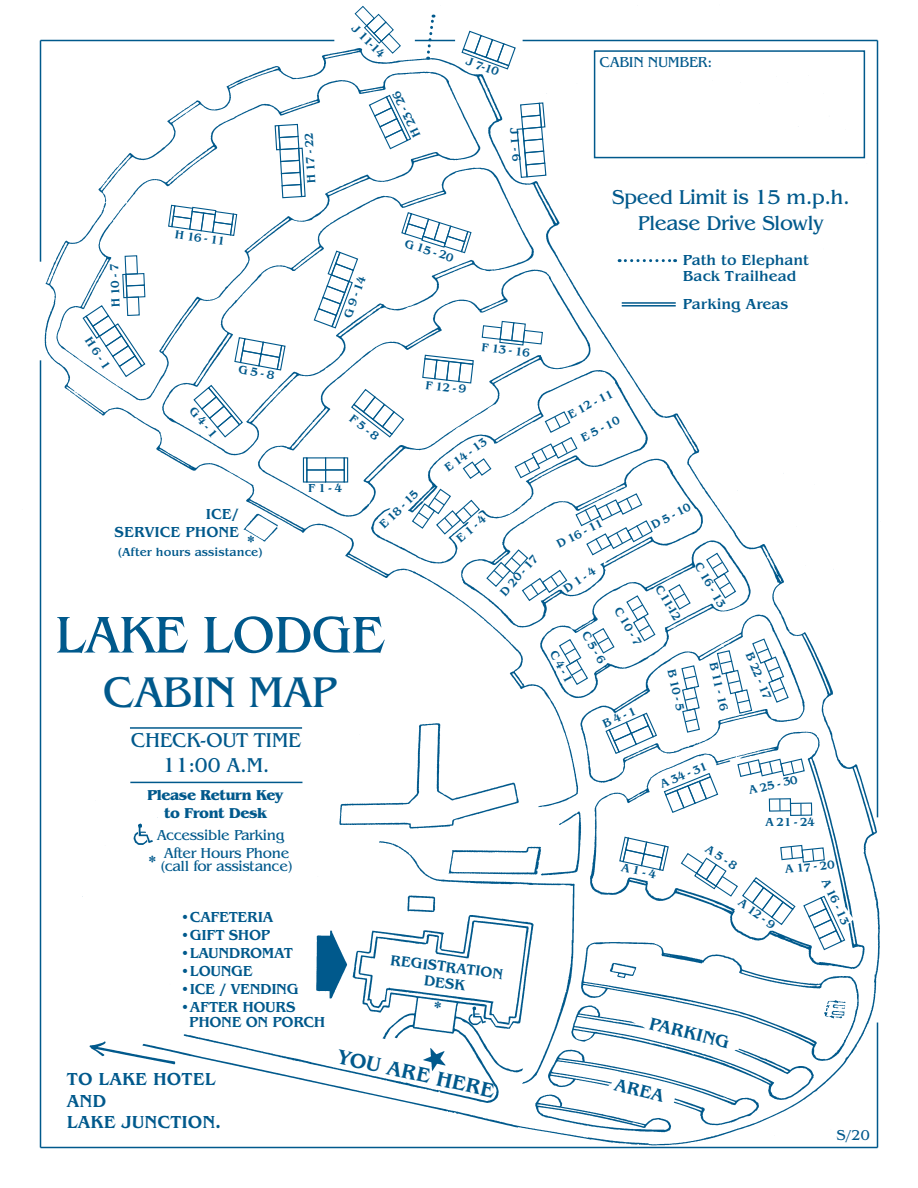
<style>
.page{position:relative;width:918px;height:1188px;background:#fff}
.page>*{position:absolute;margin:0;border:0;box-sizing:border-box;transform-origin:0 0}
.Headline{font:54px "Benguiat Pro ITC";letter-spacing:-.025em;color:#00598c}
.Headline-2{font:45px "Benguiat Pro ITC";letter-spacing:-.025em;color:#00598c}
.Body_text{font:21px "Benguiat Pro ITC";letter-spacing:-.025em;color:#00598c}
.t1{font:500 21px "Benguiat Pro ITC";color:#00598c}
.t2{font:500 18px/21.6px "Benguiat Pro ITC";color:#00598c}
.t3{font:500 15px/15px "Benguiat Pro ITC";letter-spacing:-.025em;color:#00598c}
.Body_text-2{font:15px "Benguiat Pro ITC";letter-spacing:-.025em;color:#00598c}
.t4{font:500 15px/16.5px "Benguiat Pro ITC";color:#00598c}
.Body_text-3{font:700 15px "Benguiat Pro ITC";letter-spacing:-.025em;color:#00598c}
.t5{font:500 12px "Benguiat Pro ITC";color:#00598c}
</style>
<div class="page">
<img style="left:39px;top:14px;width:841px;height:1135px">
<hr style="left:130px;top:727px;width:172px;height:2px;background:#00598c">
<hr style="left:130px;top:782px;width:172px;height:1px;background:#00598c">
<div style="left:594px;top:50px;width:271px;height:108px;border:2px solid #00598c"></div>
<svg style="left:368px;top:94px;width:44px;height:56px"></svg>
<svg style="left:461px;top:30px;width:56px;height:40px"></svg>
<svg style="left:193px;top:384px;width:51px;height:54px"></svg>
<svg style="left:350px;top:388px;width:55px;height:50px"></svg>
<svg style="left:422px;top:354px;width:52px;height:30px"></svg>
<svg style="left:663px;top:772px;width:56px;height:42px"></svg>
<svg style="left:354px;top:5px;width:48px;height:49px"></svg>
<svg style="left:481px;top:320px;width:63px;height:26px"></svg>
<svg style="left:234px;top:336px;width:52px;height:35px"></svg>
<div style="left:325px;top:469px;width:20px;height:14px;border:1px solid #00598c"></div>
<div style="left:303px;top:457px;width:4px;height:26px;border:1px solid #00598c"></div>
<div style="left:306px;top:457px;width:20px;height:13px;border:1px solid #00598c"></div>
<div style="left:306px;top:469px;width:20px;height:14px;border:1px solid #00598c"></div>
<div style="left:344px;top:457px;width:4px;height:26px;border:1px solid #00598c"></div>
<svg style="left:619px;top:836px;width:51px;height:36px"></svg>
<svg style="left:605px;top:712px;width:53px;height:43px"></svg>
<svg style="left:274px;top:123px;width:32px;height:76px"></svg>
<svg style="left:82px;top:255px;width:64px;height:123px"></svg>
<svg style="left:313px;top:250px;width:46px;height:79px"></svg>
<svg style="left:516px;top:102px;width:31px;height:77px"></svg>
<svg style="left:167px;top:204px;width:71px;height:33px"></svg>
<svg style="left:401px;top:211px;width:71px;height:43px"></svg>
<svg style="left:411px;top:488px;width:70px;height:47px"></svg>
<svg style="left:462px;top:457px;width:30px;height:23px"></svg>
<svg style="left:485px;top:548px;width:83px;height:54px"></svg>
<svg style="left:625px;top:594px;width:31px;height:48px"></svg>
<svg style="left:705px;top:552px;width:32px;height:47px"></svg>
<svg style="left:680px;top:844px;width:166px;height:107px"></svg>
<div style="left:790px;top:803px;width:22px;height:13px;border:1px solid #00598c"></div>
<svg style="left:800px;top:803px;width:2px;height:12px"></svg>
<div style="left:769px;top:798px;width:22px;height:14px;border:1px solid #00598c"></div>
<svg style="left:779px;top:799px;width:2px;height:12px"></svg>
<svg style="left:737px;top:758px;width:69px;height:20px"></svg>
<svg style="left:681px;top:665px;width:20px;height:68px"></svg>
<svg style="left:716px;top:638px;width:73px;height:76px"></svg>
<svg style="left:575px;top:492px;width:79px;height:64px"></svg>
<svg style="left:668px;top:583px;width:24px;height:28px"></svg>
<svg style="left:558px;top:627px;width:57px;height:59px"></svg>
<svg style="left:514px;top:410px;width:64px;height:69px"></svg>
<img style="left:132px;top:824px;width:22px;height:22px">
<img style="left:467px;top:1006px;width:19px;height:20px">
<svg style="left:434px;top:1001px;width:7px;height:8px"></svg>
<p class="t5" style="left:109px;top:308px;width:45px;rotate:-93deg">H 10 - 7</p>
<p class="t5" style="left:94px;top:334px;width:38px;rotate:57deg">H 6 - 1</p>
<p class="t5" style="left:176px;top:227px;width:52px;rotate:8deg">H 16 - 11</p>
<p class="t5" style="left:197px;top:404px;width:38px;rotate:49deg">G 4 - 1</p>
<p class="t5" style="left:240px;top:362px;width:38px;rotate:11deg">G 5 - 8</p>
<p class="t5" style="left:305px;top:183px;width:52px;rotate:-94deg">H 17 - 22</p>
<p class="t5" style="left:359px;top:21px;width:43px;rotate:45deg">J 11-14</p>
<p class="t5" style="left:411px;top:140px;width:52px;rotate:-116deg">H 23 - 26</p>
<p class="t5" style="left:469px;top:54px;width:36px;rotate:20deg">J 7-10</p>
<p class="t5" style="left:521px;top:127px;width:35px;rotate:85deg">J 1 - 6</p>
<p class="t5" style="left:341px;top:315px;width:45px;rotate:-70deg">G 9 - 14</p>
<p class="t5" style="left:407px;top:236px;width:52px;rotate:17deg">G 15 - 20</p>
<p class="t5" style="left:483px;top:340px;width:50px;rotate:7deg">F 13 - 16</p>
<p class="t5" style="left:355px;top:412px;width:36px;rotate:38deg">F 5 - 8</p>
<p class="t5" style="left:426px;top:378px;width:43px;rotate:7deg">F 12 - 9</p>
<p class="t5" style="left:442px;top:463px;width:51px;rotate:-35deg">E 14 - 13</p>
<p class="Body_text-2" style="left:600px;top:53px;width:114px">CABIN NUMBER:</p>
<p class="Body_text" style="left:612px;top:186px;width:240px">Speed Limit is 15 m.p.h.</p>
<p class="Body_text" style="left:638px;top:211px;width:187px">Please Drive Slowly</p>
<p class="t4" style="left:683px;top:252px;width:128px">Path to Elephant<br>Back Trailhead</p>
<p class="t5" style="left:565px;top:409px;width:51px;rotate:-27deg">E 12 - 11</p>
<p class="t5" style="left:579px;top:432px;width:44px;rotate:-27deg">E 5 - 10</p>
<p class="t4" style="left:683px;top:296px;width:107px">Parking Areas</p>
<p class="t5" style="left:308px;top:481px;width:36px">F 1 - 4</p>
<p class="t5" style="left:377px;top:522px;width:51px;rotate:-45deg">E 18 - 15</p>
<p class="t5" style="left:649px;top:520px;width:45px;rotate:-28deg">D 5 - 10</p>
<p class="t3" style="left:206px;top:506px;width:35px">ICE/</p>
<p class="t4" style="left:115px;top:524px;width:126px">SERVICE PHONE</p>
<p class="t5" style="left:453px;top:534px;width:36px;rotate:-40deg">E 1 - 4</p>
<p class="t5" style="left:554px;top:539px;width:52px;rotate:-27deg">D 16 - 11</p>
<p class="t1" style="left:246px;top:531px;width:12px">*</p>
<p class="t5" style="left:118px;top:545px;width:146px">(After hours assistance)</p>
<p class="t5" style="left:497px;top:589px;width:52px;rotate:-48deg">D 20 - 17</p>
<p class="t5" style="left:561px;top:584px;width:38px;rotate:-33deg">D 1 - 4</p>
<p class="t5" style="left:703px;top:560px;width:51px;rotate:59deg">C 16 - 13</p>
<p class="t5" style="left:664px;top:582px;width:41px;rotate:59deg">C 11-12</p>
<p class="t5" style="left:623px;top:604px;width:44px;rotate:59deg">C 10 - 7</p>
<p class="Headline" style="left:55px;top:605px;width:331px">LAKE LODGE</p>
<p class="Headline-2" style="left:103px;top:667px;width:235px">CABIN MAP</p>
<p class="Body_text" style="left:131px;top:728px;width:172px">CHECK-OUT TIME</p>
<p class="Body_text" style="left:163px;top:754px;width:108px">11:00 A.M.</p>
<p class="Body_text-3" style="left:147px;top:786px;width:138px">Please Return Key</p>
<p class="Body_text-3" style="left:164px;top:804px;width:105px">to Front Desk</p>
<p class="Body_text-2" style="left:157px;top:827px;width:129px">Accessible Parking</p>
<p class="Body_text-2" style="left:164px;top:845px;width:127px">After Hours Phone</p>
<p class="Body_text-2" style="left:160px;top:858px;width:134px">(call for assistance)</p>
<p class="t5" style="left:591px;top:628px;width:37px;rotate:59deg">C 5 - 6</p>
<p class="t5" style="left:559px;top:648px;width:37px;rotate:62deg">C 4 - 1</p>
<p class="t5" style="left:678px;top:668px;width:44px;rotate:78deg">B 10 - 5</p>
<p class="t5" style="left:721px;top:660px;width:51px;rotate:78deg">B 11 - 16</p>
<p class="t5" style="left:755px;top:650px;width:51px;rotate:67deg">B 22 - 17</p>
<p class="t5" style="left:601px;top:718px;width:37px;rotate:-24deg">B 4 - 1</p>
<p class="t5" style="left:658px;top:778px;width:51px;rotate:-22deg">A 34 - 31</p>
<p class="t5" style="left:748px;top:783px;width:51px;rotate:-12deg">A 25 - 30</p>
<p class="t5" style="left:765px;top:815px;width:51px">A 21 - 24</p>
<p class="t5" style="left:784px;top:863px;width:51px;rotate:-6deg">A 17 - 20</p>
<p class="t5" style="left:711px;top:842px;width:37px;rotate:33deg">A 5 - 8</p>
<p class="t5" style="left:744px;top:896px;width:44px;rotate:36deg">A 12 - 9</p>
<p class="t1" style="left:147px;top:850px;width:12px">*</p>
<p class="t5" style="left:623px;top:860px;width:37px;rotate:12deg">A 1 - 4</p>
<p class="t5" style="left:831px;top:876px;width:51px;rotate:65deg">A 16 - 13</p>
<p class="t3" style="left:180px;top:909px;width:95px">•CAFETERIA</p>
<p class="t3" style="left:180px;top:927px;width:92px">•GIFT SHOP</p>
<p class="t3" style="left:180px;top:945px;width:114px">•LAUNDROMAT</p>
<p class="t3" style="left:180px;top:963px;width:74px">•LOUNGE</p>
<p class="t3" style="left:180px;top:981px;width:120px">•ICE / VENDING</p>
<p class="t3" style="left:189px;top:999px;width:138px;text-indent:-9px">•AFTER HOURS<br>PHONE ON PORCH</p>
<p class="t3" style="left:391px;top:952px;width:115px;rotate:7deg">REGISTRATION</p>
<p class="t3" style="left:425px;top:973px;width:43px;rotate:7deg">DESK</p>
<p class="t2" style="left:652px;top:1012px;width:84px;rotate:14deg">PARKING</p>
<p class="t2" style="left:618px;top:1074px;width:52px;rotate:14deg">AREA</p>
<p class="t1" style="left:341px;top:1044px;width:162px;rotate:13deg">YOU ARE HERE</p>
<p class="t2" style="left:67px;top:1069px;width:150px">TO LAKE HOTEL<br>AND</p>
<p class="t2" style="left:67px;top:1112px;width:155px">LAKE JUNCTION.</p>
<p class="Body_text-2" style="left:836px;top:1127px;width:35px">S/20</p>
</div>
